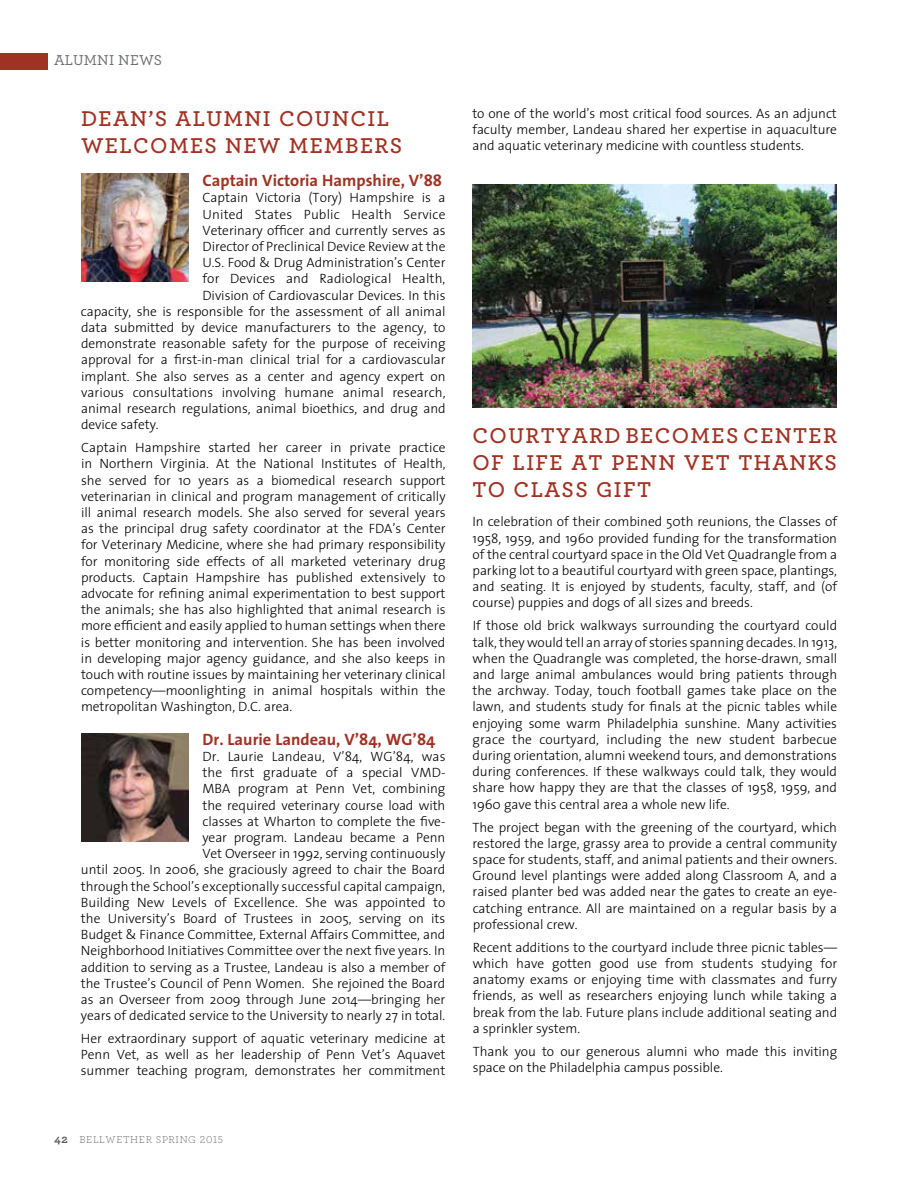
<style>
.page{position:relative;width:918px;height:1188px;background:#fff}
.page>*{position:absolute;margin:0;border:0;box-sizing:border-box;transform-origin:0 0}
.t1{font:600 22.5px/27px "Archer";letter-spacing:.06em;color:#a03223}
.t2{font:700 16.5px "The Sans";color:#a03223}
.t3{font:500 15px "Archer";letter-spacing:.015em;color:#6d6e71}
.t4{font:300 13.5px/16.2px "The Sans";letter-spacing:-.005em;color:#000;text-align:justify}
.t5{font:300 10.5px "Archer";letter-spacing:.06em;color:#58595b}
.s1{font-weight:700;font-size:12px}
</style>
<div class="page">
<div style="left:0;top:53px;width:48px;height:16px;background:#a03223"></div>
<img style="left:81px;top:174px;width:108px;height:108px">
<img style="left:81px;top:733px;width:108px;height:108px">
<img style="left:472px;top:184px;width:365px;height:223px">
<p class="t3" style="left:54px;top:49px;width:109px">ALUMNI NEWS</p>
<h1 class="t1" style="left:81px;top:104px;width:323px">DEAN’S ALUMNI COUNCIL<br>WELCOMES NEW MEMBERS</h1>
<p class="t2" style="left:202px;top:167px;width:241px">Captain Victoria Hampshire, V’88</p>
<p class="t4" style="left:202px;top:189px;width:245px">Captain Victoria (Tory) Hampshire is a</p>
<p class="t4" style="left:203px;top:206px;width:244px">United States Public Health Service</p>
<p class="t4" style="left:203px;top:222px;width:244px">Veterinary officer and currently serves as</p>
<p class="t4" style="left:202px;top:238px;width:244px">Director of Preclinical Device Review at the</p>
<p class="t4" style="left:202px;top:254px;width:244px">U.S. Food &amp; Drug Administration’s Center</p>
<p class="t4" style="left:202px;top:270px;width:244px">for Devices and Radiological Health,</p>
<p class="t4" style="left:202px;top:287px;width:245px">Division of Cardiovascular Devices. In this</p>
<p class="t4" style="left:81px;top:303px;width:366px">capacity, she is responsible for the assessment of all animal</p>
<p class="t4" style="left:81px;top:319px;width:366px">data submitted by device manufacturers to the agency, to</p>
<p class="t4" style="left:81px;top:335px;width:366px">demonstrate reasonable safety for the purpose of receiving</p>
<p class="t4" style="left:81px;top:351px;width:366px">approval for a first-in-man clinical trial for a cardiovascular</p>
<p class="t4" style="left:81px;top:368px;width:366px">implant. She also serves as a center and agency expert on</p>
<p class="t4" style="left:81px;top:384px;width:366px">various consultations involving humane animal research,</p>
<p class="t4" style="left:81px;top:400px;width:366px">animal research regulations, animal bioethics, and drug and</p>
<p class="t4" style="left:81px;top:416px;width:79px">device safety.</p>
<p class="t4" style="left:81px;top:439px;width:366px">Captain Hampshire started her career in private practice in Northern Virginia. At the National Institutes of Health, she served for 10 years as a biomedical research support veterinarian in clinical and program management of critically ill animal research models. She also served for several years as the principal drug safety coordinator at the FDA’s Center for Veterinary Medicine, where she had primary responsibility for monitoring side effects of all marketed veterinary drug products. Captain Hampshire has published extensively to advocate for refining animal experimentation to best support the animals; she has also highlighted that animal research is more efficient and easily applied to human settings when there is better monitoring and intervention. She has been involved in developing major agency guidance, and she also keeps in touch with routine issues by maintaining her veterinary clinical competency—moonlighting in animal hospitals within the metropolitan Washington, D.C. area.</p>
<p class="t2" style="left:202px;top:725px;width:234px">Dr. Laurie Landeau, V’84, WG’84</p>
<p class="t4" style="left:81px;top:748px;width:366px;text-align:right">Dr. Laurie Landeau, V’84, WG’84, was<br>the first graduate of a special VMD-<br>MBA program at Penn Vet, combining<br>the required veterinary course load with<br>classes at Wharton to complete the five-<br>year program. Landeau became a Penn<br>Vet Overseer in 1992, serving continuously<br>until 2005. In 2006, she graciously agreed to chair the Board through the School’s exceptionally successful capital campaign, Building New Levels of Excellence. She was appointed to the University’s Board of Trustees in 2005, serving on its Budget &amp; Finance Committee, External Affairs Committee, and Neighborhood Initiatives Committee over the next five years. In addition to serving as a Trustee, Landeau is also a member of the Trustee’s Council of Penn Women. She rejoined the Board as an Overseer from 2009 through June 2014—bringing her years of dedicated service to the University to nearly 27 in total.</p>
<p class="t4" style="left:81px;top:1030px;width:366px">Her extraordinary support of aquatic veterinary medicine at Penn Vet, as well as her leadership of Penn Vet’s Aquavet summer teaching program, demonstrates her commitment</p>
<p class="t5" style="left:54px;top:1132px;width:170px"><span class="s1">42</span> BELLWETHER SPRING 2015</p>
<p class="t4" style="left:472px;top:105px;width:366px">to one of the world’s most critical food sources. As an adjunct faculty member, Landeau shared her expertise in aquaculture and aquatic veterinary medicine with countless students.</p>
<h1 class="t1" style="left:472px;top:421px;width:366px;text-align:justify">COURTYARD BECOMES CENTER OF LIFE AT PENN VET THANKS TO CLASS GIFT</h1>
<p class="t4" style="left:472px;top:513px;width:366px">In celebration of their combined 50th reunions, the Classes of 1958, 1959, and 1960 provided funding for the transformation of the central courtyard space in the Old Vet Quadrangle from a parking lot to a beautiful courtyard with green space, plantings, and seating. It is enjoyed by students, faculty, staff, and (of course) puppies and dogs of all sizes and breeds.</p>
<p class="t4" style="left:473px;top:617px;width:366px">If those old brick walkways surrounding the courtyard could talk, they would tell an array of stories spanning decades. In 1913, when the Quadrangle was completed, the horse-drawn, small and large animal ambulances would bring patients through the archway. Today, touch football games take place on the lawn, and students study for finals at the picnic tables while enjoying some warm Philadelphia sunshine. Many activities grace the courtyard, including the new student barbecue during orientation, alumni weekend tours, and demonstrations during conferences. If these walkways could talk, they would share how happy they are that the classes of 1958, 1959, and 1960 gave this central area a whole new life.</p>
<p class="t4" style="left:473px;top:819px;width:366px">The project began with the greening of the courtyard, which restored the large, grassy area to provide a central community space for students, staff, and animal patients and their owners.<br>Ground level plantings were added along Classroom A, and a raised planter bed was added near the gates to create an eye&shy;catching entrance. All are maintained on a regular basis by a professional crew.</p>
<p class="t4" style="left:473px;top:939px;width:366px">Recent additions to the courtyard include three picnic tables— which have gotten good use from students studying for anatomy exams or enjoying time with classmates and furry friends, as well as researchers enjoying lunch while taking a break from the lab. Future plans include additional seating and a sprinkler system.</p>
<p class="t4" style="left:473px;top:1043px;width:366px">Thank you to our generous alumni who made this inviting space on the Philadelphia campus possible.</p>
</div>
